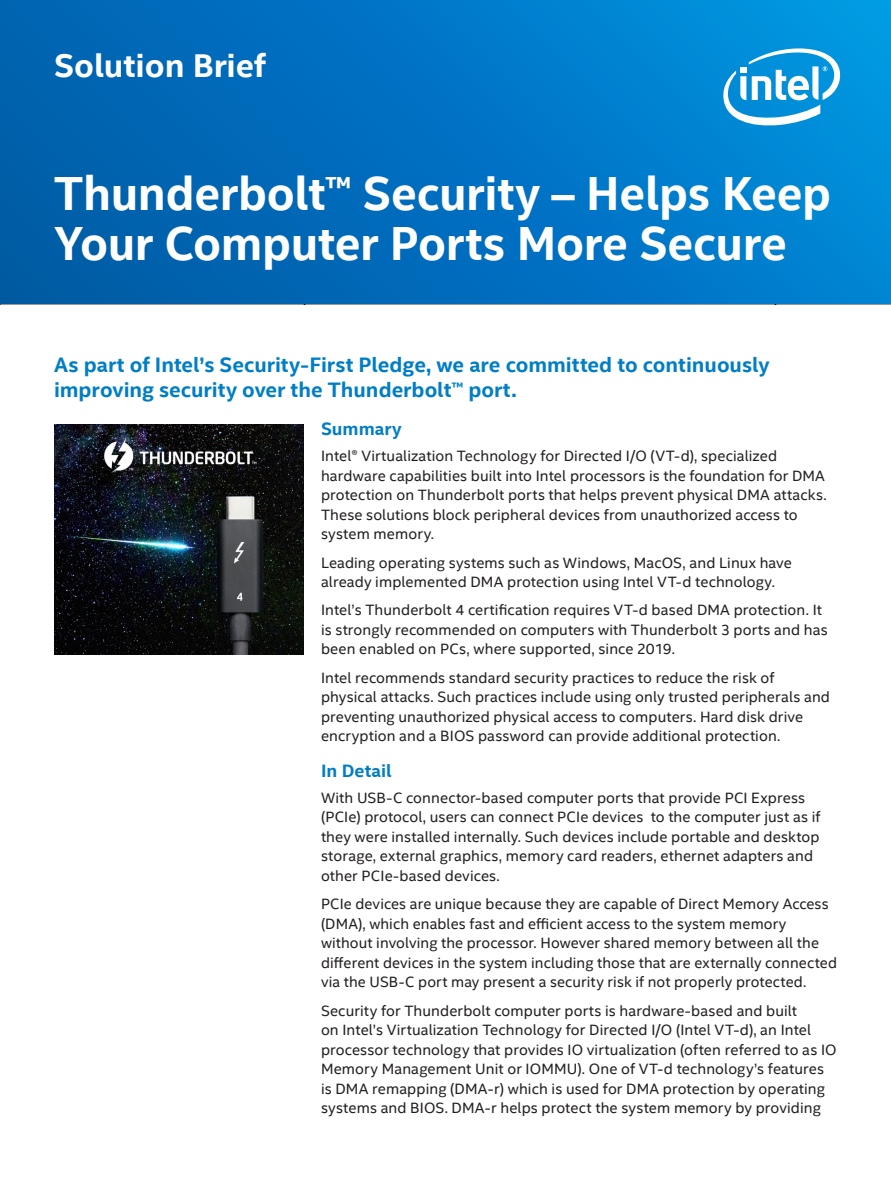
<style>
.page{position:relative;width:891px;height:1188px;background:#fff}
.page>*{position:absolute;margin:0;border:0;box-sizing:border-box;transform-origin:0 0}
.Main_Title{font:700 48px/49.5px "Intel Clear";letter-spacing:-.005em;color:#fff}
.t1{font:700 33px "Intel Clear";color:#fff}
.ProdName_-_Product_N{font:700 21px/25.2px "Intel Clear";color:#007ec5}
.CopyHeaderBlue{font:700 18px "Intel Clear";color:#007ec5}
.MainCopy___Caption{font:15px/19.5px "Intel Clear";letter-spacing:.01em;color:#231f20}
</style>
<div class="page">
<div style="left:0;top:0;width:891px;height:304px;background:linear-gradient(to right,#005ba9,#008cdb)"></div>
<img style="left:54px;top:424px;width:250px;height:230px">
<svg style="left:721px;top:42px;width:122px;height:86px"></svg>
<h2 class="t1" style="left:54px;top:45px;width:213px">Solution Brief</h2>
<p class="Main_Title" style="left:54px;top:169px;width:778px">Thunderbolt™ Security – Helps Keep<br>Your Computer Ports More Secure</p>
<p class="ProdName_-_Product_N" style="left:54px;top:352px;width:717px">As part of Intel’s Security-First Pledge, we are committed to continuously improving security over the Thunderbolt™ port.</p>
<p class="CopyHeaderBlue" style="left:321px;top:418px;width:82px">Summary</p>
<p class="MainCopy___Caption" style="left:321px;top:446px;width:507px">Intel® Virtualization Technology for Directed I/O (VT-d), specialized hardware capabilities built into Intel processors is the foundation for DMA protection on Thunderbolt ports that helps prevent physical DMA attacks.<br>These solutions block peripheral devices from unauthorized access to system memory.</p>
<p class="MainCopy___Caption" style="left:321px;top:553px;width:472px">Leading operating systems such as Windows, MacOS, and Linux have already implemented DMA protection using Intel VT-d technology.</p>
<p class="MainCopy___Caption" style="left:321px;top:601px;width:508px">Intel’s Thunderbolt 4 certification requires VT-d based DMA protection. It is strongly recommended on computers with Thunderbolt 3 ports and has been enabled on PCs, where supported, since 2019.</p>
<p class="MainCopy___Caption" style="left:321px;top:668px;width:511px">Intel recommends standard security practices to reduce the risk of physical attacks. Such practices include using only trusted peripherals and preventing unauthorized physical access to computers. Hard disk drive encryption and a BIOS password can provide additional protection.</p>
<p class="CopyHeaderBlue" style="left:321px;top:759px;width:72px">In Detail</p>
<p class="MainCopy___Caption" style="left:321px;top:788px;width:501px">With USB-C connector-based computer ports that provide PCI Express (PCIe) protocol, users can connect PCIe devices to the computer just as if they were installed internally. Such devices include portable and desktop storage, external graphics, memory card readers, ethernet adapters and other PCIe-based devices.</p>
<p class="MainCopy___Caption" style="left:321px;top:894px;width:518px">PCIe devices are unique because they are capable of Direct Memory Access (DMA), which enables fast and efficient access to the system memory without involving the processor. However shared memory between all the different devices in the system including those that are externally connected via the USB-C port may present a security risk if not properly protected.</p>
<p class="MainCopy___Caption" style="left:321px;top:1001px;width:517px">Security for Thunderbolt computer ports is hardware-based and built<br>on Intel’s Virtualization Technology for Directed I/O (Intel VT-d), an Intel processor technology that provides IO virtualization (often referred to as IO Memory Management Unit or IOMMU). One of VT-d technology’s features is DMA remapping (DMA-r) which is used for DMA protection by operating systems and BIOS. DMA-r helps protect the system memory by providing</p>
</div>
